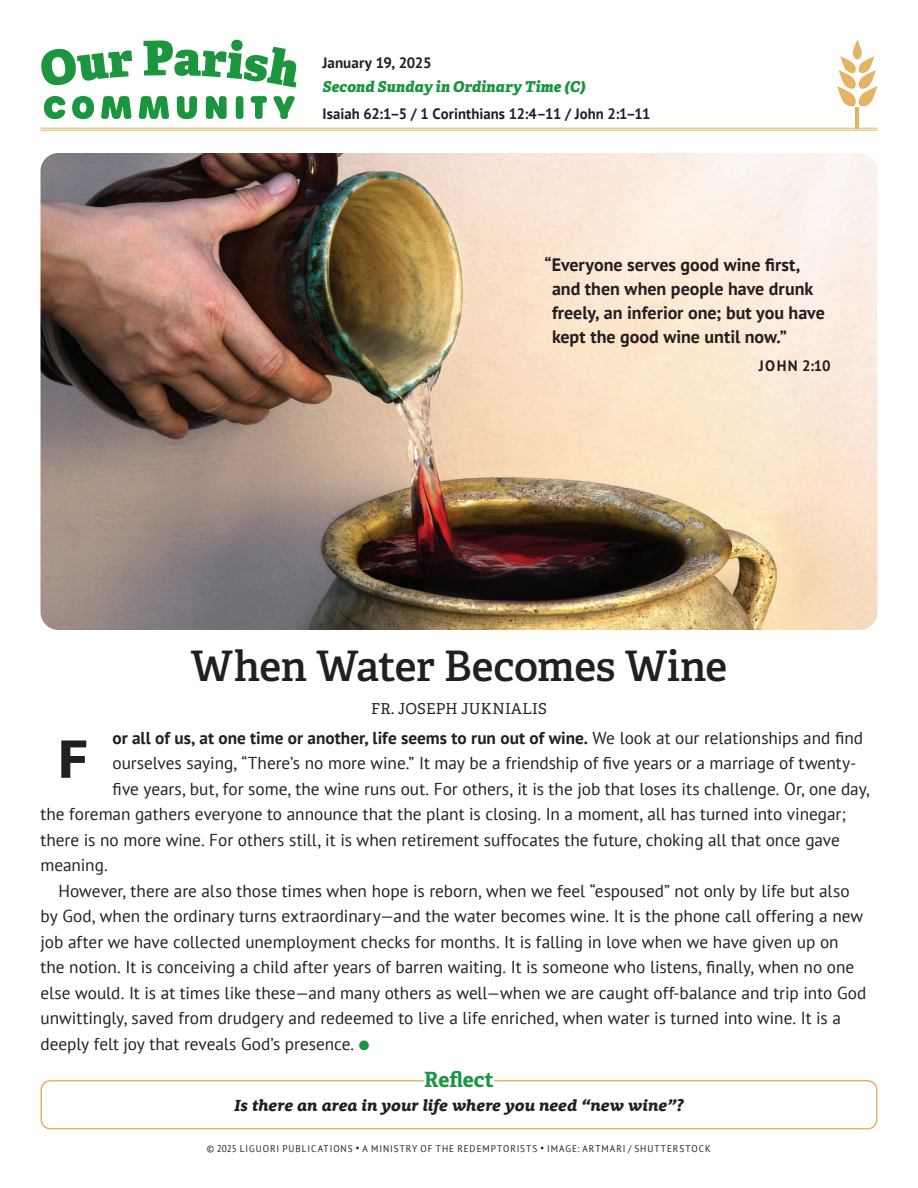
<style>
.page{position:relative;width:918px;height:1188px;background:#fff}
.page>*{position:absolute;margin:0;border:0;box-sizing:border-box;transform-origin:0 0}
.DISPLAY-LETTER{font:900 52.5px "Roboto";color:#231f20}
.t1{font:600 42px "Adelle";letter-spacing:-.01em;color:#231f20}
.H2-REFLECT{font:700 21px "Adelle";color:#1b953e}
.SCRIPTURE-QUOTE{font:700 18px/24px "PT Sans";color:#231f20}
.BODY-TEXT{font:17.25px/25.5px "PT Sans";color:#231f20}
.BODY-TEXT-NO-INDENT{font:17.25px "PT Sans";color:#231f20}
.BODY-TEXT-NO-INDENT-2{font:700 17.25px "PT Sans";color:#231f20}
.REFLECTION-QUESTION{font:italic 800 16.5px "Rooney";letter-spacing:.005em;color:#231f20}
.NAMEPLATE-TEXT{font:700 15px "PT Sans";letter-spacing:.005em;color:#231f20}
.NAMEPLATE-TIME{font:italic 800 15px "Adelle";letter-spacing:.005em;color:#1b953e}
.AUTHOR{font:15px "Adelle";letter-spacing:.015em;color:#231f20}
.SCRIPTURE-QUOTE-SOURCE{font:700 15px "PT Sans";letter-spacing:.09em;color:#231f20}
.t2{font:9.75px "PT Sans";letter-spacing:.1em;color:#231f20;scale:.95 1}
.s1{font-weight:400}
.s2{color:#1b953e}
</style>
<div class="page">
<hr style="left:40px;top:130px;width:838px;height:1px;background:#e4b364">
<hr style="left:40px;top:128px;width:838px;height:1px;background:#e4b364">
<svg style="left:40px;top:96px;width:259px;height:35px"></svg>
<svg style="left:41px;top:39px;width:256px;height:49px"></svg>
<svg style="left:837px;top:40px;width:41px;height:67px"></svg>
<hr style="left:856px;top:108px;width:3px;height:21px;background:#e4b364">
<img style="left:40px;top:153px;width:838px;height:477px">
<div style="left:40px;top:1080px;width:838px;height:49px;border:2px solid #e4b364;border-radius:9px"></div>
<div style="left:424px;top:1071px;width:70px;height:21px;background:#fff"></div>
<p class="NAMEPLATE-TEXT" style="left:322px;top:53px;width:111px">January 19, 2025</p>
<p class="NAMEPLATE-TIME" style="left:322px;top:77px;width:265px">Second Sunday in Ordinary Time (C)</p>
<p class="NAMEPLATE-TEXT" style="left:322px;top:104px;width:330px">Isaiah 62:1–5 / 1 Corinthians 12:4–11 / John 2:1–11</p>
<p class="SCRIPTURE-QUOTE" style="left:552px;top:252px;width:274px;text-indent:-8px">“Everyone serves good wine first, and then when people have drunk freely, an inferior one; but you have kept the good wine until now.”</p>
<p class="SCRIPTURE-QUOTE-SOURCE" style="left:759px;top:356px;width:73px">JOHN 2:10</p>
<h1 class="t1" style="left:191px;top:639px;width:538px">When Water Becomes Wine</h1>
<p class="AUTHOR" style="left:371px;top:699px;width:177px">FR. JOSEPH JUKNIALIS</p>
<p class="BODY-TEXT-NO-INDENT-2" style="left:112px;top:726px;width:752px">or all of us, at one time or another, life seems to run out of wine. <span class="s1">We look at our relationships and find</span></p>
<p class="BODY-TEXT-NO-INDENT" style="left:112px;top:752px;width:745px">ourselves saying, “There’s no more wine.” It may be a friendship of five years or a marriage of twenty-</p>
<p class="BODY-TEXT-NO-INDENT" style="left:112px;top:777px;width:759px">five years, but, for some, the wine runs out. For others, it is the job that loses its challenge. Or, one day,</p>
<p class="BODY-TEXT-NO-INDENT" style="left:40px;top:803px;width:807px">the foreman gathers everyone to announce that the plant is closing. In a moment, all has turned into vinegar;</p>
<p class="BODY-TEXT-NO-INDENT" style="left:40px;top:828px;width:801px">there is no more wine. For others still, it is when retirement suffocates the future, choking all that once gave</p>
<p class="BODY-TEXT-NO-INDENT" style="left:40px;top:854px;width:69px">meaning.</p>
<p class="BODY-TEXT" style="left:40px;top:877px;width:827px;text-indent:18px">However, there are also those times when hope is reborn, when we feel “espoused” not only by life but also by God, when the ordinary turns extraordinary—and the water becomes wine. It is the phone call offering a new job after we have collected unemployment checks for months. It is falling in love when we have given up on the notion. It is conceiving a child after years of barren waiting. It is someone who listens, finally, when no one else would. It is at times like these—and many others as well—when we are caught off-balance and trip into God unwittingly, saved from drudgery and redeemed to live a life enriched, when water is turned into wine. It is a deeply felt joy that reveals God’s presence. <span class="s2">●</span></p>
<p class="DISPLAY-LETTER" style="left:58px;top:722px;width:30px">F</p>
<p class="H2-REFLECT" style="left:424px;top:1066px;width:71px">Reflect</p>
<p class="REFLECTION-QUESTION" style="left:235px;top:1094px;width:450px">Is there an area in your life where you need “new wine”?</p>
<p class="t2" style="left:207px;top:1142px;width:532px">© 2025 LIGUORI PUBLICATIONS • A MINISTRY OF THE REDEMPTORISTS • IMAGE: ARTMARI / SHUTTERSTOCK</p>
</div>
